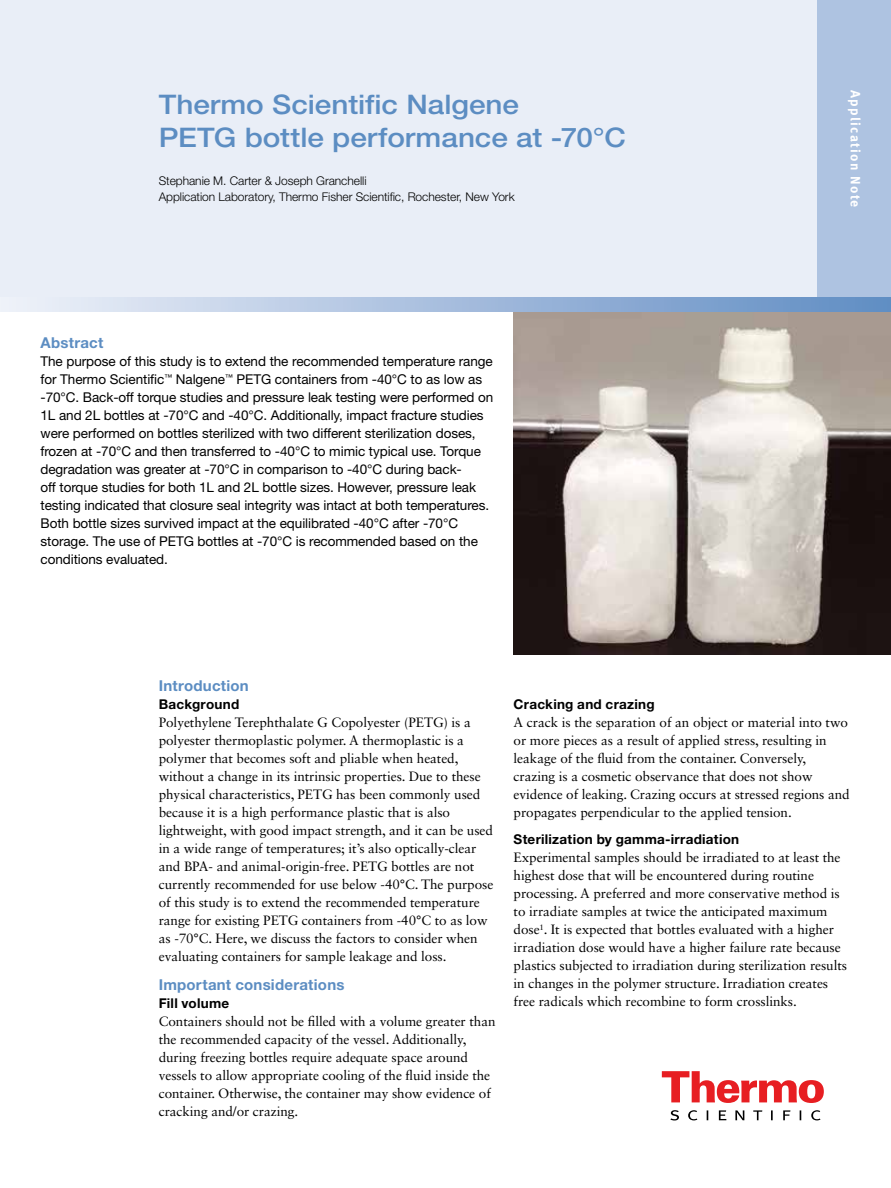
<style>
.page{position:relative;width:891px;height:1188px;background:#fff}
.page>*{position:absolute;margin:0;border:0;box-sizing:border-box;transform-origin:0 0}
.t1{font:500 27px/33px "Helvetica Neue LT Std";color:#5c8dc2;scale:1.1 1}
.t2{font:700 15px "Helvetica Neue LT Std";letter-spacing:.015em;color:#5c8dc2}
.t3{font:13.5px/18px "Sabon LT Std";letter-spacing:-.005em;color:#000}
.t4{font:13.5px/18px "Helvetica Neue LT Std";letter-spacing:-.005em;color:#000}
.t5{font:700 13.5px "Helvetica Neue LT Std";letter-spacing:.02em;color:#000}
.t6{font:700 13.5px "Meta OT";letter-spacing:.1em;color:#fff}
.t7{font:300 12px/16.5px "Helvetica Neue LT Std";letter-spacing:-.005em;color:#000}
</style>
<div class="page">
<div style="left:0;top:0;width:891px;height:303px;background:#e9eef7"></div>
<div style="left:817px;top:0;width:74px;height:303px;background:#aec3e1"></div>
<svg style="left:0;top:297px;width:891px;height:15px;background:#a7bedd"></svg>
<svg style="left:662px;top:1071px;width:162px;height:32px"></svg>
<svg style="left:670px;top:1110px;width:151px;height:10px"></svg>
<img style="left:514px;top:312px;width:377px;height:342px">
<h1 class="t1" style="left:159px;top:87px;width:426px">Thermo Scientific Nalgene<br>PETG bottle performance at -70°C</h1>
<p class="t7" style="left:159px;top:172px;width:357px">Stephanie M. Carter &amp; Joseph Granchelli<br>Application Laboratory, Thermo Fisher Scientific, Rochester, New York</p>
<p class="t2" style="left:40px;top:334px;width:64px">Abstract</p>
<p class="t4" style="left:40px;top:352px;width:454px">The purpose of this study is to extend the recommended temperature range for Thermo Scientific<sup>™</sup> Nalgene<sup>™</sup> PETG containers from -40°C to as low as -70°C. Back-off torque studies and pressure leak testing were performed on 1L and 2L bottles at -70°C and -40°C. Additionally, impact fracture studies were performed on bottles sterilized with two different sterilization doses, frozen at -70°C and then transferred to -40°C to mimic typical use. Torque degradation was greater at -70°C in comparison to -40°C during back-<br>off torque studies for both 1L and 2L bottle sizes. However, pressure leak testing indicated that closure seal integrity was intact at both temperatures.<br>Both bottle sizes survived impact at the equilibrated -40°C after -70°C storage. The use of PETG bottles at -70°C is recommended based on the conditions evaluated.</p>
<p class="t6" style="left:864px;top:90px;width:119px;rotate:90deg">Application Note</p>
<p class="t2" style="left:159px;top:677px;width:92px">Introduction</p>
<p class="t5" style="left:159px;top:696px;width:82px">Background</p>
<p class="t3" style="left:159px;top:713px;width:336px">Polyethylene Terephthalate G Copolyester (PETG) is a polyester thermoplastic polymer. A thermoplastic is a polymer that becomes soft and pliable when heated, without a change in its intrinsic properties. Due to these physical characteristics, PETG has been commonly used because it is a high performance plastic that is also lightweight, with good impact strength, and it can be used in a wide range of temperatures; it’s also optically-clear and BPA- and animal-origin-free. PETG bottles are not currently recommended for use below -40°C. The purpose of this study is to extend the recommended temperature range for existing PETG containers from -40°C to as low as -70°C. Here, we discuss the factors to consider when evaluating containers for sample leakage and loss.</p>
<p class="t2" style="left:159px;top:975px;width:187px">Important considerations</p>
<p class="t5" style="left:159px;top:995px;width:72px">Fill volume</p>
<p class="t3" style="left:159px;top:1012px;width:338px">Containers should not be filled with a volume greater than the recommended capacity of the vessel. Additionally, during freezing bottles require adequate space around vessels to allow appropriate cooling of the fluid inside the container. Otherwise, the container may show evidence of cracking and/or crazing.</p>
<p class="t5" style="left:514px;top:696px;width:143px">Cracking and crazing</p>
<p class="t3" style="left:514px;top:713px;width:338px">A crack is the separation of an object or material into two or more pieces as a result of applied stress, resulting in leakage of the fluid from the container. Conversely, crazing is a cosmetic observance that does not show evidence of leaking. Crazing occurs at stressed regions and propagates perpendicular to the applied tension.</p>
<p class="t5" style="left:514px;top:831px;width:227px">Sterilization by gamma-irradiation</p>
<p class="t3" style="left:514px;top:848px;width:335px">Experimental samples should be irradiated to at least the highest dose that will be encountered during routine processing. A preferred and more conservative method is to irradiate samples at twice the anticipated maximum dose<sup>1</sup>. It is expected that bottles evaluated with a higher irradiation dose would have a higher failure rate because plastics subjected to irradiation during sterilization results in changes in the polymer structure. Irradiation creates free radicals which recombine to form crosslinks.</p>
</div>
